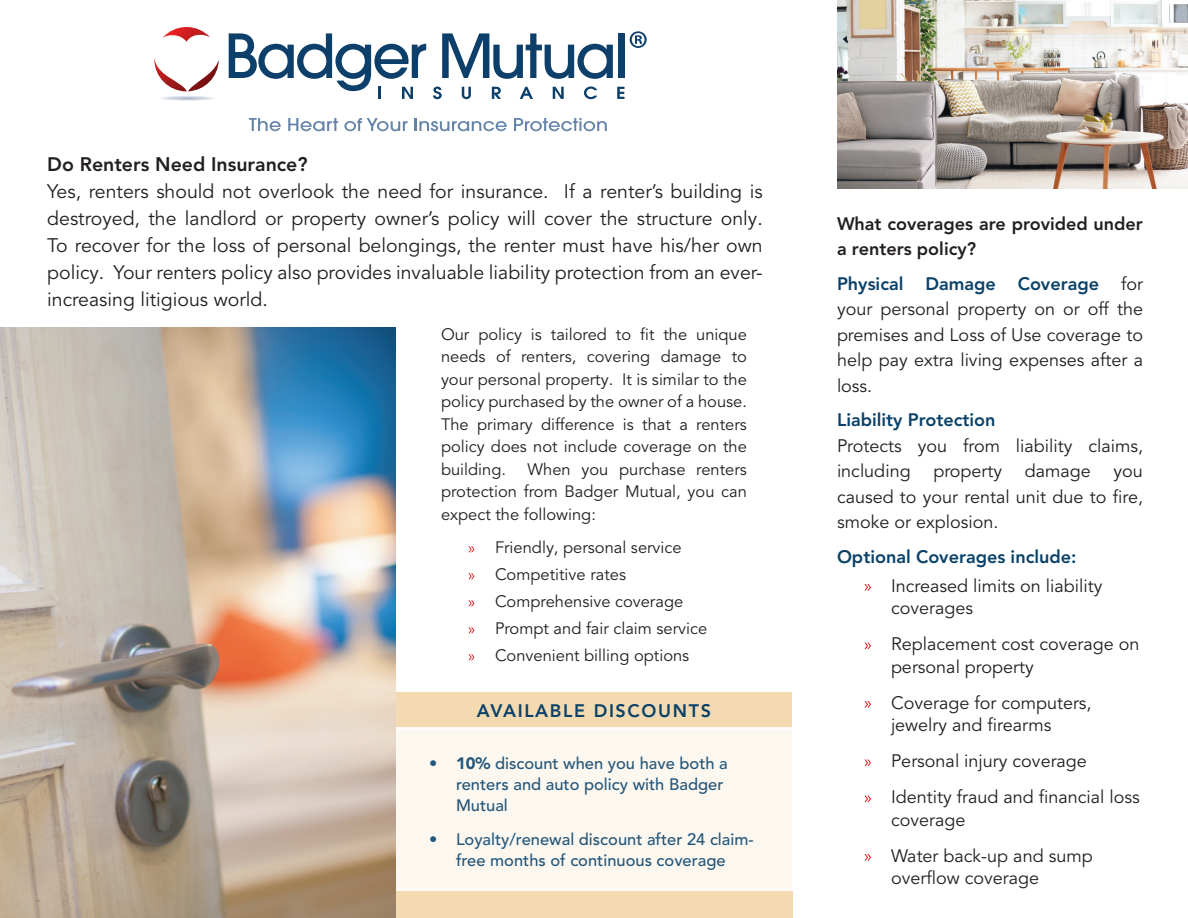
<style>
.page{position:relative;width:1188px;height:918px;background:#fff}
.page>*{position:absolute;margin:0;border:0;box-sizing:border-box;transform-origin:0 0}
.Body_Text{font:19.5px/27px "Avenir LT Pro";color:#231f20;text-align:justify}
.Body_Text-2{font:800 19.5px "Avenir LT Pro";color:#231f20}
.Body_Text-3{font:18px/25.5px "Avenir LT Pro";color:#231f20}
.Body_Text-4{font:800 18px/25.5px "Avenir LT Pro";color:#231f20}
.Body_Text-5{font:800 18px "Avenir LT Pro";color:#094169}
.Body_Text-6{font:800 18px "Avenir LT Pro";letter-spacing:.09em;color:#094169}
.Body_Text-7{font:16.5px/22.5px "Avenir LT Pro";color:#231f20;text-align:justify}
.t1{font:500 16.5px/21px "Avenir LT Pro";color:#094169}
.s1{font-family:"Myriad Pro";color:#fff}
.s2{font-weight:900}
.s3{font-weight:800;color:#094169}
</style>
<div class="page">
<img style="left:0;top:327px;width:396px;height:591px">
<img style="left:837px;top:0;width:351px;height:189px">
<svg style="left:433px;top:87px;width:9px;height:12px"></svg>
<svg style="left:462px;top:87px;width:9px;height:12px"></svg>
<svg style="left:492px;top:87px;width:9px;height:12px"></svg>
<svg style="left:520px;top:87px;width:13px;height:12px"></svg>
<svg style="left:553px;top:87px;width:11px;height:12px"></svg>
<svg style="left:584px;top:87px;width:13px;height:12px"></svg>
<svg style="left:617px;top:87px;width:8px;height:12px"></svg>
<svg style="left:249px;top:118px;width:32px;height:13px"></svg>
<svg style="left:288px;top:118px;width:50px;height:13px"></svg>
<svg style="left:344px;top:118px;width:64px;height:13px"></svg>
<svg style="left:415px;top:118px;width:92px;height:13px"></svg>
<svg style="left:514px;top:118px;width:93px;height:13px"></svg>
<svg style="left:229px;top:33px;width:197px;height:66px"></svg>
<svg style="left:442px;top:33px;width:171px;height:46px"></svg>
<div style="left:618px;top:33px;width:6px;height:45px;background:#0c3f6a"></div>
<svg style="left:163px;top:27px;width:47px;height:15px"></svg>
<svg style="left:154px;top:58px;width:65px;height:43px"></svg>
<svg style="left:630px;top:31px;width:17px;height:17px"></svg>
<div style="left:396px;top:727px;width:396px;height:164px;background:#fcf7ee"></div>
<div style="left:396px;top:891px;width:396px;height:27px;background:#f4dab1"></div>
<div style="left:396px;top:692px;width:396px;height:35px;background:#f4dab1"></div>
<hr style="left:396px;top:888px;width:396px;height:3px;background:#fff">
<hr style="left:396px;top:727px;width:396px;height:3px;background:#fff">
<p class="Body_Text-2" style="left:47px;top:153px;width:262px">Do Renters Need Insurance?</p>
<p class="Body_Text" style="left:47px;top:178px;width:717px">Yes, renters should not overlook the need for insurance. If a renter’s building is destroyed, the landlord or property owner’s policy will cover the structure only.<br>To recover for the loss of personal belongings, the renter must have his/her own policy. Your renters policy also provides invaluable liability protection from an ever&shy;increasing litigious world.</p>
<p class="Body_Text-7" style="left:441px;top:323px;width:308px">Our policy is tailored to fit the unique needs of renters, covering damage to your personal property. It is similar to the policy purchased by the owner of a house.<br>The primary difference is that a renters policy does not include coverage on the building.</p>
<p class="Body_Text-7" style="left:441px;top:458px;width:308px;text-indent:87px">When you purchase renters protection from Badger Mutual, you can expect the following:</p>
<p class="Body_Text-7" style="left:468px;top:537px;width:215px"><span class="s1">»</span> Friendly, personal service</p>
<p class="Body_Text-7" style="left:468px;top:564px;width:160px"><span class="s1">»</span> Competitive rates</p>
<p class="Body_Text-7" style="left:468px;top:591px;width:217px"><span class="s1">»</span> Comprehensive coverage</p>
<p class="Body_Text-7" style="left:468px;top:618px;width:241px"><span class="s1">»</span> Prompt and fair claim service</p>
<p class="Body_Text-7" style="left:468px;top:645px;width:223px"><span class="s1">»</span> Convenient billing options</p>
<p class="Body_Text-6" style="left:477px;top:700px;width:236px">AVAILABLE DISCOUNTS</p>
<p class="t1" style="left:456px;top:753px;width:273px;text-indent:-27px"><span class="s2">• 10%</span> discount when you have both a renters and auto policy with Badger<br>Mutual</p>
<p class="t1" style="left:429px;top:829px;width:326px;text-align:center"><span class="s2">•</span> Loyalty/renewal discount after 24 claim&shy;free months of continuous coverage</p>
<p class="Body_Text-4" style="left:837px;top:211px;width:307px">What coverages are provided under a renters policy?</p>
<p class="Body_Text-3" style="left:837px;top:271px;width:308px;text-align:justify"><span class="s3">Physical Damage Coverage</span> for your personal property on or off the premises and Loss of Use coverage to help pay extra living expenses after a loss.</p>
<p class="Body_Text-5" style="left:837px;top:409px;width:160px">Liability Protection</p>
<p class="Body_Text-3" style="left:837px;top:433px;width:308px">Protects you from liability claims, including</p>
<p class="Body_Text-3" style="left:933px;top:458px;width:70px">property</p>
<p class="Body_Text-3" style="left:1025px;top:458px;width:68px">damage</p>
<p class="Body_Text-3" style="left:837px;top:458px;width:308px;text-align:justify;text-indent:277px">you caused to your rental unit due to fire, smoke or explosion.</p>
<p class="Body_Text-5" style="left:837px;top:546px;width:241px">Optional Coverages include:</p>
<p class="Body_Text-3" style="left:891px;top:575px;width:213px;line-height:22.5px;text-indent:-27px"><span class="s1">»</span> Increased limits on liability coverages</p>
<p class="Body_Text-3" style="left:891px;top:633px;width:250px;line-height:22.5px;text-indent:-27px"><span class="s1">»</span> Replacement cost coverage on personal property</p>
<p class="Body_Text-3" style="left:891px;top:692px;width:202px;line-height:22.5px;text-indent:-27px"><span class="s1">»</span> Coverage for computers, jewelry and firearms</p>
<p class="Body_Text-3" style="left:864px;top:749px;width:225px"><span class="s1">»</span> Personal injury coverage</p>
<p class="Body_Text-3" style="left:891px;top:786px;width:250px;line-height:22.5px;text-indent:-27px"><span class="s1">»</span> Identity fraud and financial loss coverage</p>
<p class="Body_Text-3" style="left:891px;top:845px;width:203px;line-height:22.5px;text-indent:-27px"><span class="s1">»</span> Water back-up and sump overflow coverage</p>
</div>
